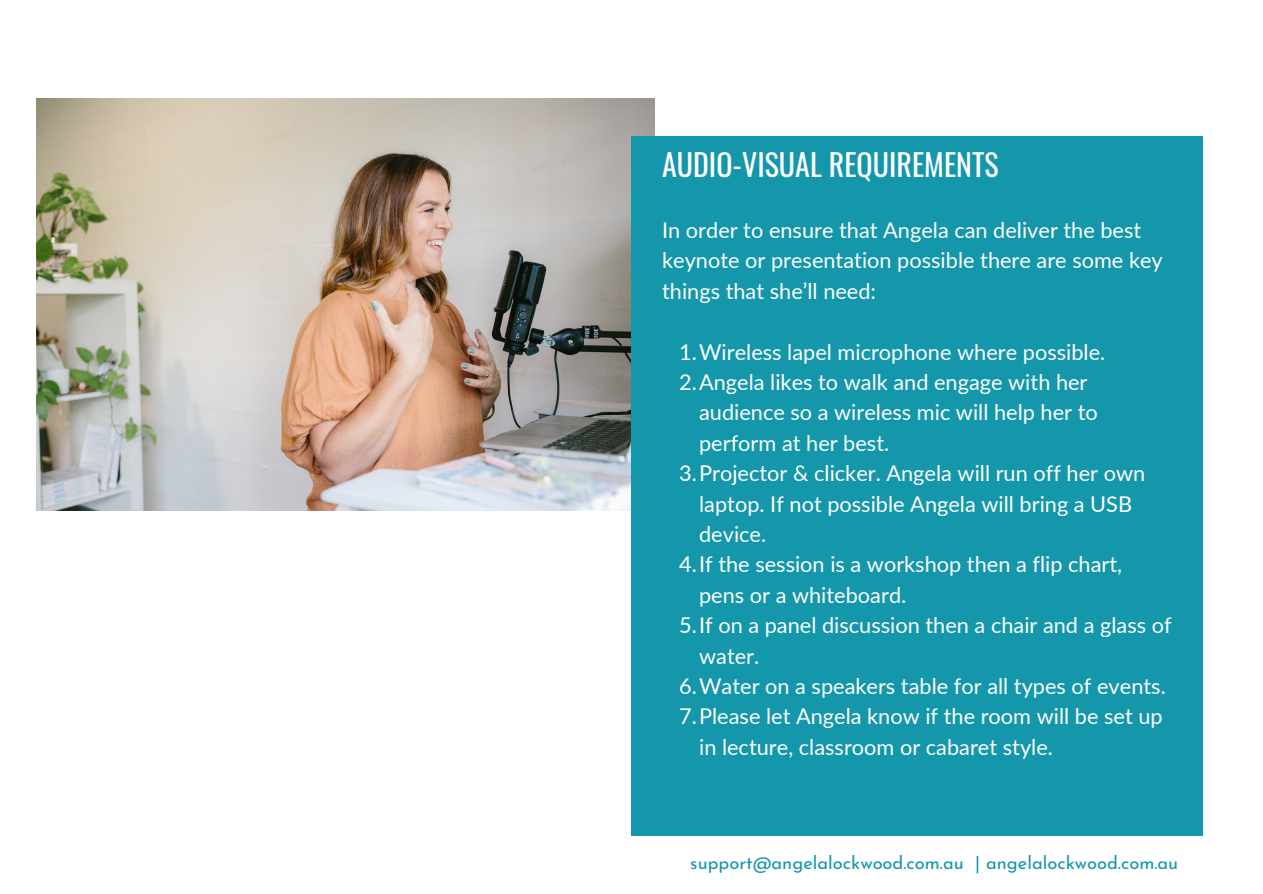
<style>
.page{position:relative;width:1263px;height:894px;background:#fff}
.page>*{position:absolute;margin:0;border:0;box-sizing:border-box;transform-origin:0 0}
.t1{font:30px "Oswald";color:#fff}
.t2{font:21.75px/30.3px "Lato";color:#fff}
.t3{font:18.3px "Josefin Sans";color:#1497ab}
</style>
<div class="page">
<img style="left:37px;top:99px;width:617px;height:411px">
<div style="left:631px;top:137px;width:572px;height:698px;background:#1497ab"></div>
<h1 class="t1" style="left:662px;top:141px;width:338px">AUDIO-VISUAL REQUIREMENTS</h1>
<h2 class="t2" style="left:662px;top:214px;width:502px">In order to ensure that Angela can deliver the best keynote or presentation possible there are some key things that she’ll need:</h2>
<p class="t2" style="left:679px;top:336px;width:428px">1.Wireless lapel microphone where possible.</p>
<p class="t2" style="left:699px;top:366px;width:400px;text-indent:-20px">2.Angela likes to walk and engage with her audience so a wireless mic will help her to perform at her best.</p>
<p class="t2" style="left:699px;top:457px;width:448px;text-indent:-20px">3.Projector &amp; clicker. Angela will run off her own laptop. If not possible Angela will bring a USB device.</p>
<p class="t2" style="left:699px;top:548px;width:424px;text-indent:-20px">4.If the session is a workshop then a flip chart, pens or a whiteboard.</p>
<p class="t2" style="left:699px;top:609px;width:474px;text-indent:-20px">5.If on a panel discussion then a chair and a glass of water.</p>
<p class="t2" style="left:679px;top:670px;width:488px">6.Water on a speakers table for all types of events.</p>
<p class="t2" style="left:699px;top:700px;width:465px;text-indent:-20px">7.Please let Angela know if the room will be set up in lecture, classroom or cabaret style.</p>
<p class="t3" style="left:690px;top:855px;width:489px">support@angelalockwood.com.au | angelalockwood.com.au</p>
</div>
